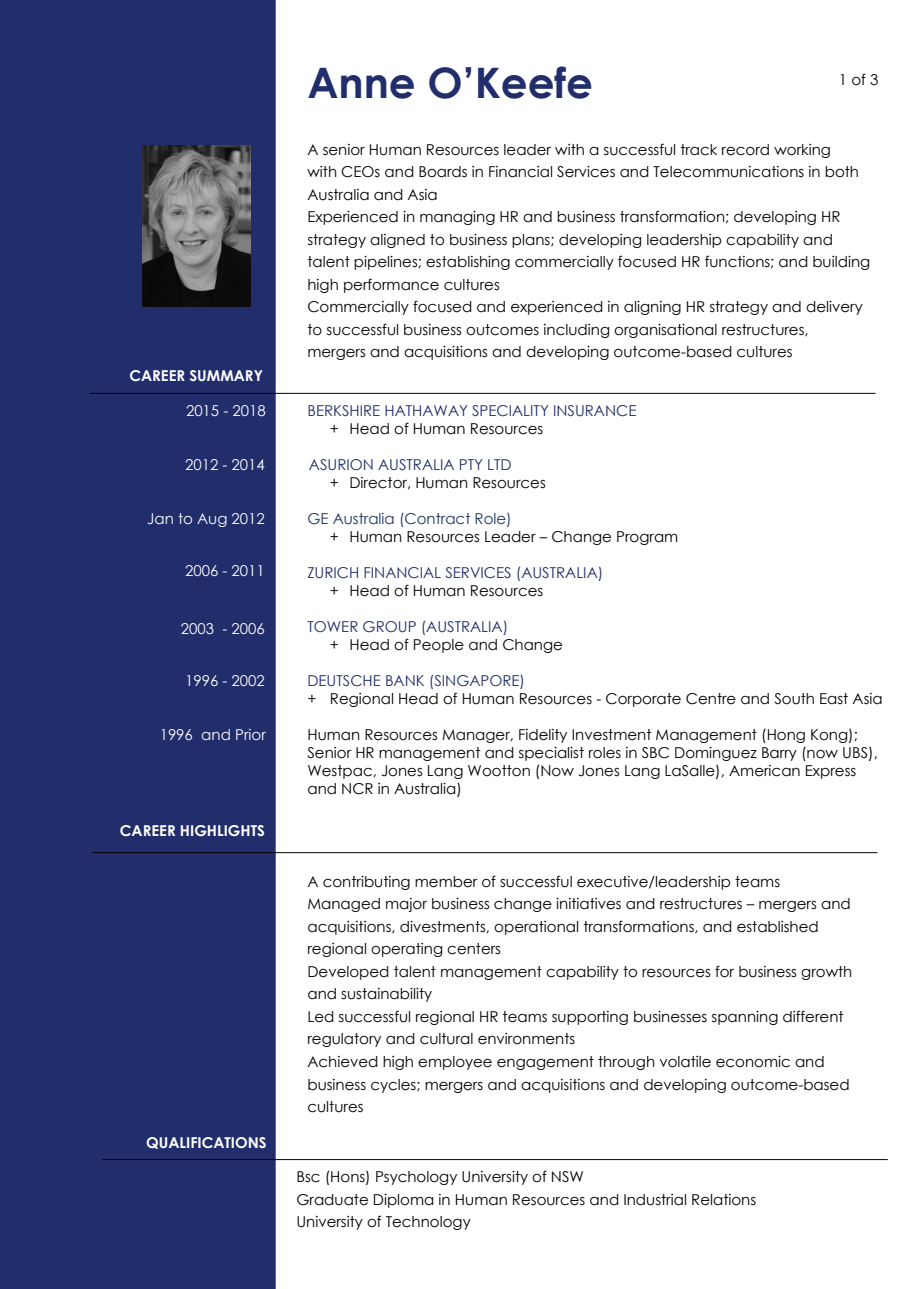
<style>
.page{position:relative;width:919px;height:1289px;background:#fff}
.page>*{position:absolute;margin:0;border:0;box-sizing:border-box;transform-origin:0 0}
.t1{font:700 42px "Century Gothic";color:#222e6c}
.t2{font:15px/22.5px "Century Gothic";color:#040503}
.t3{font:15px "Century Gothic";color:#222e6c}
.t4{font:15px "Century Gothic";color:#fff}
.t5{font:700 15px "Century Gothic";color:#fff}
.t6{font:15px "Century Gothic";color:#1d3566}
</style>
<div class="page">
<div style="left:0;top:0;width:276px;height:1288px;background:#222e6c"></div>
<hr style="left:90px;top:393px;width:785px;height:1px;background:#040503">
<hr style="left:92px;top:852px;width:785px;height:1px;background:#040503">
<hr style="left:102px;top:1159px;width:785px;height:1px;background:#040503">
<img style="left:143px;top:146px;width:107px;height:160px">
<p class="t5" style="left:129px;top:364px;width:135px">CAREER SUMMARY</p>
<p class="t4" style="left:186px;top:399px;width:81px">2015 - 2018</p>
<p class="t4" style="left:185px;top:454px;width:81px">2012 - 2014</p>
<p class="t4" style="left:147px;top:508px;width:119px">Jan to Aug 2012</p>
<p class="t4" style="left:185px;top:560px;width:81px">2006 - 2011</p>
<p class="t4" style="left:181px;top:617px;width:85px">2003 - 2006</p>
<p class="t4" style="left:185px;top:669px;width:81px">1996 - 2002</p>
<p class="t4" style="left:160px;top:723px;width:108px">1996 and Prior</p>
<p class="t5" style="left:120px;top:819px;width:146px">CAREER HIGHLIGHTS</p>
<p class="t5" style="left:146px;top:1130px;width:122px">QUALIFICATIONS</p>
<h1 class="t1" style="left:307px;top:51px;width:287px">Anne O’Keefe</h1>
<p class="t2" style="left:838px;top:68px;width:41px">1 of 3</p>
<p class="t2" style="left:307px;top:138px;width:564px">A senior Human Resources leader with a successful track record working<br>with CEOs and Boards in Financial Services and Telecommunications in both Australia and Asia<br>Experienced in managing HR and business transformation; developing HR strategy aligned to business plans; developing leadership capability and talent pipelines; establishing commercially focused HR functions; and building high performance cultures<br>Commercially focused and experienced in aligning HR strategy and delivery to successful business outcomes including organisational restructures, mergers and acquisitions and developing outcome-based cultures</p>
<p class="t3" style="left:307px;top:399px;width:330px">BERKSHIRE HATHAWAY SPECIALITY INSURANCE</p>
<p class="t2" style="left:330px;top:416px;width:215px">+ Head of Human Resources</p>
<p class="t3" style="left:309px;top:453px;width:204px">ASURION AUSTRALIA PTY LTD</p>
<p class="t2" style="left:330px;top:470px;width:217px">+ Director, Human Resources</p>
<p class="t6" style="left:307px;top:507px;width:206px">GE Australia (Contract Role)</p>
<p class="t2" style="left:330px;top:524px;width:350px">+ Human Resources Leader – Change Program</p>
<p class="t3" style="left:307px;top:561px;width:297px">ZURICH FINANCIAL SERVICES (AUSTRALIA)</p>
<p class="t2" style="left:330px;top:578px;width:215px">+ Head of Human Resources</p>
<p class="t3" style="left:307px;top:615px;width:202px">TOWER GROUP (AUSTRALIA)</p>
<p class="t2" style="left:330px;top:632px;width:234px">+ Head of People and Change</p>
<p class="t3" style="left:307px;top:669px;width:219px">DEUTSCHE BANK (SINGAPORE)</p>
<p class="t2" style="left:307px;top:686px;width:576px">+ Regional Head of Human Resources - Corporate Centre and South East Asia</p>
<p class="t2" style="left:307px;top:725px;width:572px;line-height:18px">Human Resources Manager, Fidelity Investment Management (Hong Kong); Senior HR management and specialist roles in SBC Dominguez Barry (now UBS), Westpac, Jones Lang Wootton (Now Jones Lang LaSalle), American Express and NCR in Australia)</p>
<p class="t2" style="left:307px;top:870px;width:546px">A contributing member of successful executive/leadership teams Managed major business change initiatives and restructures – mergers and acquisitions, divestments, operational transformations, and established regional operating centers<br>Developed talent management capability to resources for business growth and sustainability<br>Led successful regional HR teams supporting businesses spanning different regulatory and cultural environments<br>Achieved high employee engagement through volatile economic and business cycles; mergers and acquisitions and developing outcome-based cultures</p>
<p class="t2" style="left:296px;top:1165px;width:461px">Bsc (Hons) Psychology University of NSW<br>Graduate Diploma in Human Resources and Industrial Relations<br>University of Technology</p>
</div>
